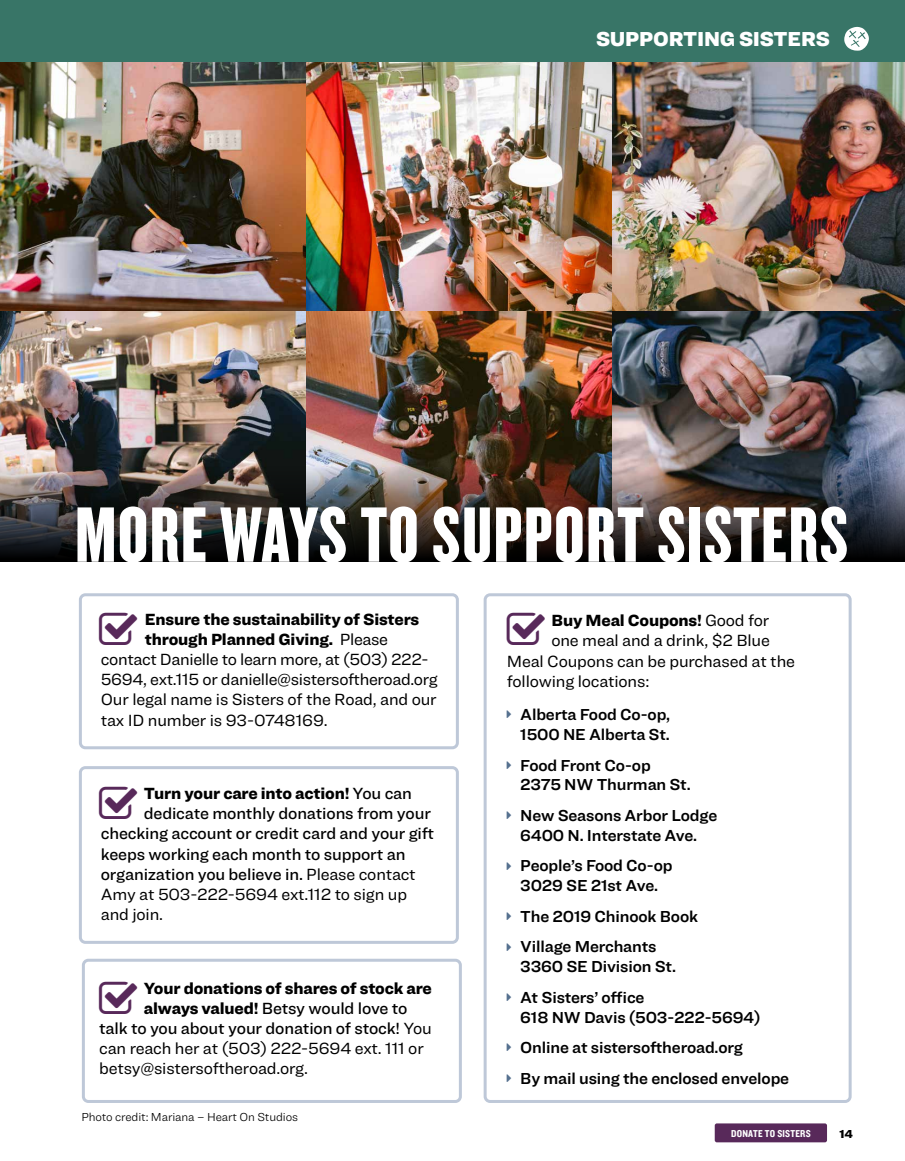
<style>
.page{position:relative;width:905px;height:1161px;background:#fff}
.page>*{position:absolute;margin:0;border:0;box-sizing:border-box;transform-origin:0 0}
.t1{font:81.6px "Knockout HTF68 Full Featherwt";letter-spacing:.02em;color:#fff}
.t2{font:900 21px "Ringside";letter-spacing:-.01em;color:#fff}
.t3{font:16.8px "Ringside";letter-spacing:-.01em;color:#000}
.t4{font:500 16.8px "Ringside";letter-spacing:-.01em;color:#000}
.t5{font:900 16.8px "Ringside";letter-spacing:-.01em;color:#000}
.t6{font:600 16.5px/19.8px "Ringside";letter-spacing:-.01em;color:#000}
.t7{font:300 12px "Ringside";letter-spacing:-.01em;color:#000}
.t8{font:900 12px "Ringside";color:#000}
.t9{font:10.35px "Knockout HTF50 Welterweight";letter-spacing:.02em;color:#fff}
.s1{font-weight:400}
.s2{font-weight:500}
.s3{font-weight:900}
</style>
<div class="page">
<div style="left:714px;top:1123px;width:113px;height:19px;background:#58295a;border-radius:2px"></div>
<div style="left:79px;top:593px;width:380px;height:156px;border:3px solid #bec8d8;border-radius:5px"></div>
<div style="left:483px;top:593px;width:368px;height:510px;border:3px solid #bec8d8;border-radius:5px"></div>
<div style="left:82px;top:959px;width:380px;height:144px;border:3px solid #bec8d8;border-radius:5px"></div>
<div style="left:79px;top:766px;width:380px;height:178px;border:3px solid #bec8d8;border-radius:5px"></div>
<img style="left:0;top:62px;width:904px;height:404px">
<div style="left:0;top:0;width:904px;height:62px;background:#387567"></div>
<svg style="left:844px;top:27px;width:24px;height:24px"></svg>
<img style="left:0;top:466px;width:904px;height:95px">
<p class="t2" style="left:596px;top:23px;width:235px">SUPPORTING SISTERS</p>
<h1 class="t1" style="left:75px;top:493px;width:774px">MORE WAYS TO SUPPORT SISTERS</h1>
<p class="t5" style="left:145px;top:606px;width:276px">Ensure the sustainability of Sisters</p>
<p class="t5" style="left:145px;top:627px;width:245px">through Planned Giving. <span class="s1">Please</span></p>
<p class="t3" style="left:101px;top:647px;width:329px">contact Danielle to learn more, at (503) 222-</p>
<p class="t3" style="left:101px;top:668px;width:338px">5694, ext.115 or danielle@sistersoftheroad.org</p>
<p class="t3" style="left:101px;top:688px;width:337px">Our legal name is Sisters of the Road, and our</p>
<p class="t3" style="left:101px;top:708px;width:228px">tax ID number is 93-0748169.</p>
<p class="t5" style="left:144px;top:781px;width:269px">Turn your care into action! <span class="s2">You can</span></p>
<p class="t4" style="left:144px;top:801px;width:288px">dedicate monthly donations from your</p>
<p class="t4" style="left:101px;top:822px;width:335px">checking account or credit card and your gift</p>
<p class="t4" style="left:101px;top:842px;width:306px">keeps working each month to support an</p>
<p class="t4" style="left:101px;top:862px;width:316px">organization you believe in. <span class="s1">Please contact</span></p>
<p class="t3" style="left:101px;top:882px;width:308px">Amy at 503-222-5694 ext.112 to sign up</p>
<p class="t3" style="left:101px;top:902px;width:64px">and join.</p>
<p class="t5" style="left:144px;top:975px;width:289px">Your donations of shares of stock are</p>
<p class="t4" style="left:144px;top:996px;width:265px"><span class="s3">always valued!</span> Betsy would love to</p>
<p class="t4" style="left:99px;top:1016px;width:334px">talk to you about your donation of stock! <span class="s1">You</span></p>
<p class="t3" style="left:99px;top:1036px;width:326px">can reach her at (503) 222-5694 ext. 111 or</p>
<p class="t3" style="left:99px;top:1057px;width:210px">betsy@sistersoftheroad.org.</p>
<p class="t7" style="left:81px;top:1109px;width:218px">Photo credit: Mariana – Heart On Studios</p>
<p class="t5" style="left:551px;top:608px;width:219px">Buy Meal Coupons! <span class="s1">Good for</span></p>
<p class="t3" style="left:551px;top:629px;width:220px">one meal and a drink, $2 Blue</p>
<p class="t3" style="left:507px;top:649px;width:290px">Meal Coupons can be purchased at the</p>
<p class="t3" style="left:507px;top:669px;width:144px">following locations:</p>
<p class="t6" style="left:520px;top:704px;width:151px">Alberta Food Co-op,<br>1500 NE Alberta St.</p>
<p class="t6" style="left:520px;top:755px;width:172px">Food Front Co-op<br>2375 NW Thurman St.</p>
<p class="t6" style="left:520px;top:805px;width:198px">New Seasons Arbor Lodge<br>6400 N. Interstate Ave.</p>
<p class="t6" style="left:520px;top:855px;width:154px">People’s Food Co-op<br>3029 SE 21st Ave.</p>
<p class="t6" style="left:520px;top:900px;width:179px;line-height:30.6px">The 2019 Chinook Book<br>Village Merchants</p>
<p class="t6" style="left:520px;top:951px;width:157px;line-height:30.6px">3360 SE Division St.<br>At Sisters’ office</p>
<p class="t6" style="left:520px;top:1001px;width:270px;line-height:30.6px">618 NW Davis (503-222-5694)<br>Online at sistersoftheroad.org<br>By mail using the enclosed envelope</p>
<p class="t9" style="left:731px;top:1128px;width:81px">DONATE TO SISTERS</p>
<p class="t8" style="left:839px;top:1124px;width:15px">14</p>
</div>
